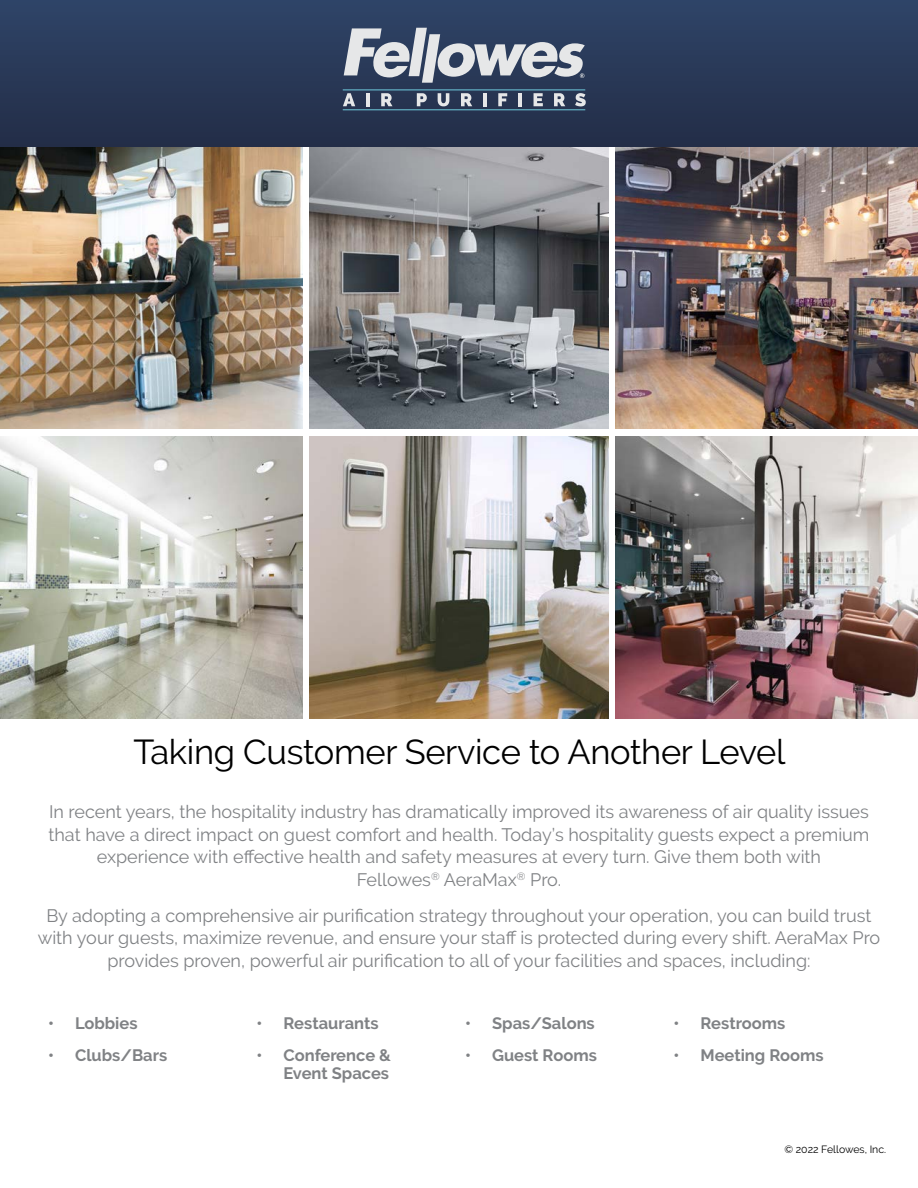
<style>
.page{position:relative;width:918px;height:1188px;background:#fff}
.page>*{position:absolute;margin:0;border:0;box-sizing:border-box;transform-origin:0 0}
.t1{font:34.5px "Raleway";letter-spacing:-.01em;color:#000}
.t2{font:18px/22.5px "Raleway";color:#808285;text-align:center}
.t3{font:700 16.5px/18px "Raleway";color:#808285;text-align:right}
.t4{font:10.5px "Raleway";color:#000}
</style>
<div class="page">
<img style="left:0;top:147px;width:303px;height:282px">
<img style="left:310px;top:147px;width:298px;height:282px">
<img style="left:615px;top:147px;width:303px;height:282px">
<div style="left:0;top:0;width:918px;height:147px;background:linear-gradient(to bottom,#2f4468,#232d47)"></div>
<hr style="left:343px;top:110px;width:242px;height:1px;background:#6fcbdc">
<hr style="left:343px;top:90px;width:242px;height:1px;background:#6fcbdc">
<svg style="left:343px;top:93px;width:12px;height:13px"></svg>
<svg style="left:366px;top:93px;width:3px;height:13px"></svg>
<svg style="left:381px;top:93px;width:11px;height:13px"></svg>
<svg style="left:417px;top:93px;width:10px;height:13px"></svg>
<svg style="left:438px;top:93px;width:11px;height:13px"></svg>
<svg style="left:461px;top:93px;width:11px;height:13px"></svg>
<hr style="left:483px;top:93px;width:4px;height:13px;background:#e6e7e8">
<svg style="left:498px;top:93px;width:9px;height:13px"></svg>
<hr style="left:518px;top:93px;width:4px;height:13px;background:#e6e7e8">
<svg style="left:534px;top:93px;width:9px;height:13px"></svg>
<svg style="left:554px;top:93px;width:11px;height:13px"></svg>
<svg style="left:575px;top:93px;width:11px;height:13px"></svg>
<svg style="left:344px;top:28px;width:241px;height:55px;background:#7f899b"></svg>
<img style="left:0;top:437px;width:303px;height:281px">
<img style="left:310px;top:436px;width:298px;height:282px">
<img style="left:615px;top:436px;width:303px;height:282px">
<h1 class="t1" style="left:134px;top:732px;width:653px">Taking Customer Service to Another Level</h1>
<p class="t2" style="left:48px;top:801px;width:823px">In recent years, the hospitality industry has dramatically improved its awareness of air quality issues that have a direct impact on guest comfort and health. Today’s hospitality guests expect a premium experience with effective health and safety measures at every turn. Give them both with<br>Fellowes<sup>®</sup> AeraMax<sup>®</sup> Pro.</p>
<p class="t2" style="left:38px;top:904px;width:844px">By adopting a comprehensive air purification strategy throughout your operation, you can build trust with your guests, maximize revenue, and ensure your staff is protected during every shift. AeraMax Pro provides proven, powerful air purification to all of your facilities and spaces, including:</p>
<p class="t3" style="left:48px;top:1014px;width:91px">• Lobbies</p>
<p class="t3" style="left:257px;top:1014px;width:123px">• Restaurants</p>
<p class="t3" style="left:465px;top:1014px;width:131px">• Spas/Salons</p>
<p class="t3" style="left:674px;top:1014px;width:113px">• Restrooms</p>
<p class="t3" style="left:48px;top:1047px;width:121px">• Clubs/Bars</p>
<p class="t3" style="left:257px;top:1047px;width:136px">• Conference &amp;<br>Event Spaces</p>
<p class="t3" style="left:465px;top:1047px;width:133px">• Guest Rooms</p>
<p class="t3" style="left:674px;top:1047px;width:152px">• Meeting Rooms</p>
<p class="t4" style="left:784px;top:1143px;width:103px">©️ 2022 Fellowes, Inc.</p>
</div>
